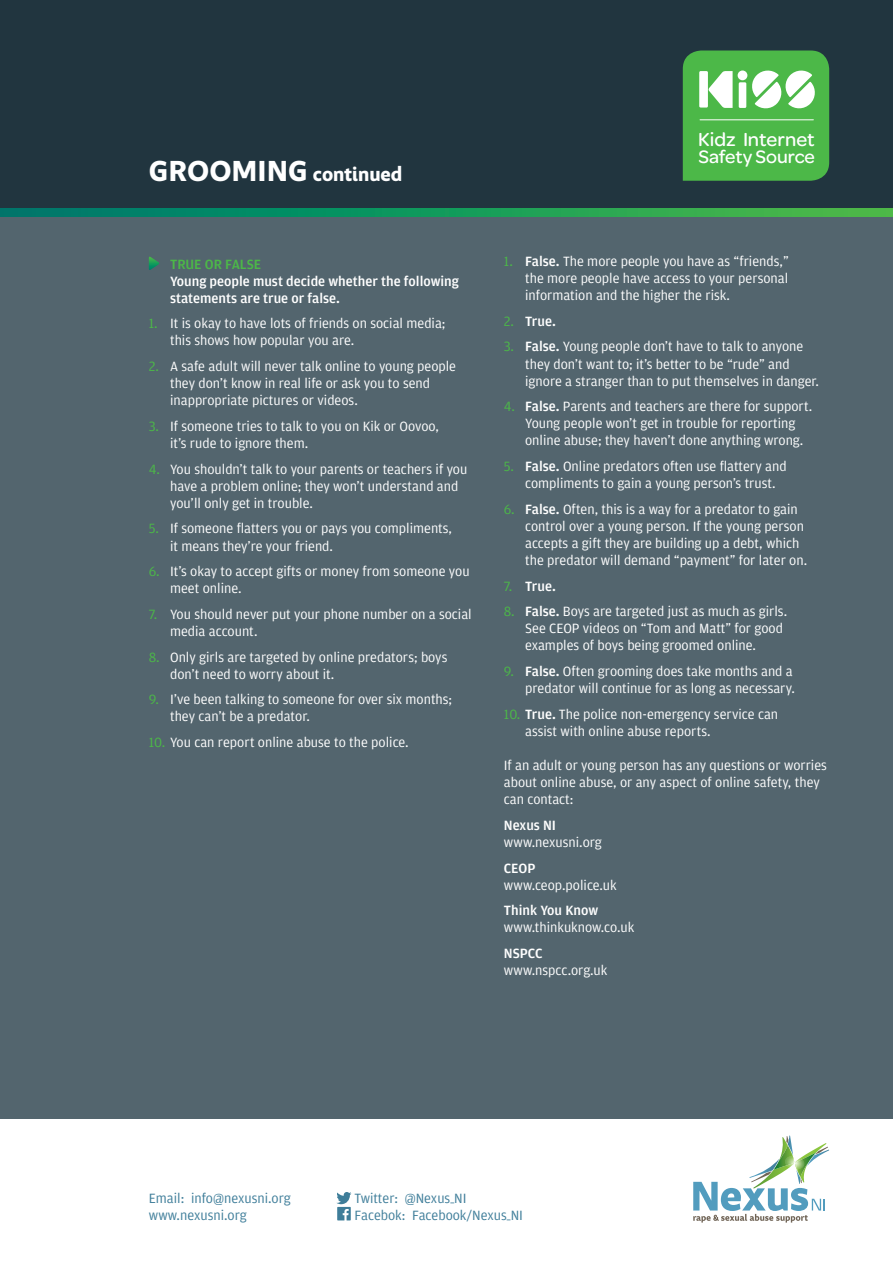
<style>
.page{position:relative;width:893px;height:1263px;background:#fff}
.page>*{position:absolute;margin:0;border:0;box-sizing:border-box;transform-origin:0 0}
.t1{font:500 20.1px "Omnes";color:#fff}
.t2{font:700 19.5px "Obliqua ITC Std";color:#fff}
.t3{font:500 19.2px "Omnes";letter-spacing:-.005em;color:#fff}
.bullets{font:14.25px/17.1px "Amplitude";color:#fff}
.sub_head{font:14.25px/17.1px "Amplitude";color:#fff}
.body{font:14.25px/17.1px "Amplitude";color:#fff}
.t4{font:14.25px "Amplitude";color:#3e7d99}
.sub_head-2{font:500 14.25px/17.1px "Amplitude";color:#fff}
.bullets-2{font:500 14.25px "Amplitude";color:#fff}
.s1{font-size:29.85px}
.s2{color:#4cb848}
.s3{font-weight:500}
.s4{font-weight:400;color:#4cb848}
</style>
<div class="page">
<div style="left:0;top:0;width:893px;height:208px;background:#21353f"></div>
<div style="left:0;top:213px;width:893px;height:905px;background:#53656e"></div>
<svg style="left:693px;top:1135px;width:136px;height:87px"></svg>
<svg style="left:0;top:208px;width:893px;height:9px;background:#1b9a5a"></svg>
<svg style="left:149px;top:257px;width:10px;height:13px"></svg>
<svg style="left:336px;top:1192px;width:15px;height:28px"></svg>
<svg style="left:683px;top:51px;width:146px;height:130px;background:#66c163"></svg>
<hr style="left:700px;top:119px;width:113px;height:1px;background:#fff">
<p class="t2" style="left:149px;top:163px;width:255px"><span class="s1">GROOMING</span> continued</p>
<p class="sub_head-2" style="left:170px;top:255px;width:290px"><span class="s2">TRUE OR FALSE<br></span>Young people must decide whether the following statements are true or false.</p>
<p class="sub_head" style="left:170px;top:315px;width:277px;text-indent:-21px"><span class="s2">1.</span> It is okay to have lots of friends on social media; this shows how popular you are.</p>
<p class="sub_head" style="left:170px;top:358px;width:288px;text-indent:-21px"><span class="s2">2.</span> A safe adult will never talk online to young people they don’t know in real life or ask you to send inappropriate pictures or videos.</p>
<p class="sub_head" style="left:170px;top:418px;width:270px;text-indent:-21px"><span class="s2">3.</span> If someone tries to talk to you on Kik or Oovoo, it’s rude to ignore them.</p>
<p class="sub_head" style="left:170px;top:460px;width:299px;text-indent:-21px"><span class="s2">4.</span> You shouldn’t talk to your parents or teachers if you have a problem online; they won’t understand and you’ll only get in trouble.</p>
<p class="sub_head" style="left:170px;top:520px;width:283px;text-indent:-21px"><span class="s2">5.</span> If someone flatters you or pays you compliments, it means they’re your friend.</p>
<p class="sub_head" style="left:170px;top:563px;width:301px;text-indent:-21px"><span class="s2">6.</span> It’s okay to accept gifts or money from someone you meet online.</p>
<p class="sub_head" style="left:170px;top:606px;width:303px;text-indent:-21px"><span class="s2">7.</span> You should never put your phone number on a social media account.</p>
<p class="sub_head" style="left:170px;top:648px;width:279px;text-indent:-21px"><span class="s2">8.</span> Only girls are targeted by online predators; boys don’t need to worry about it.</p>
<p class="sub_head" style="left:170px;top:691px;width:284px;text-indent:-21px"><span class="s2">9.</span> I’ve been talking to someone for over six months; they can’t be a predator.</p>
<p class="sub_head" style="left:149px;top:734px;width:261px"><span class="s2">10.</span> You can report online abuse to the police.</p>
<p class="t1" style="left:698px;top:128px;width:118px">Kidz Internet</p>
<p class="t3" style="left:698px;top:146px;width:118px">Safety Source</p>
<p class="bullets" style="left:525px;top:253px;width:265px;text-align:justify;text-indent:-21px"><span class="s2">1.</span> <span class="s3">False.</span> The more people you have as “friends,” the more people have access to your personal information and the higher the risk.</p>
<p class="bullets-2" style="left:504px;top:313px;width:53px"><span class="s4">2.</span> True.</p>
<p class="bullets" style="left:525px;top:338px;width:295px;text-indent:-21px"><span class="s2">3.</span> <span class="s3">False.</span> Young people don’t have to talk to anyone they don’t want to; it’s better to be “rude” and ignore a stranger than to put themselves in danger.</p>
<p class="bullets" style="left:525px;top:398px;width:289px;text-indent:-21px"><span class="s2">4.</span> <span class="s3">False.</span> Parents and teachers are there for support.<br>Young people won’t get in trouble for reporting online abuse; they haven’t done anything wrong.</p>
<p class="bullets" style="left:525px;top:458px;width:263px;text-indent:-21px"><span class="s2">5.</span> <span class="s3">False.</span> Online predators often use flattery and compliments to gain a young person’s trust.</p>
<p class="bullets" style="left:525px;top:501px;width:284px;text-indent:-21px"><span class="s2">6.</span> <span class="s3">False.</span> Often, this is a way for a predator to gain control over a young person. If the young person accepts a gift they are building up a debt, which the predator will demand “payment” for later on.</p>
<p class="bullets-2" style="left:504px;top:578px;width:53px"><span class="s4">7.</span> True.</p>
<p class="bullets" style="left:525px;top:603px;width:264px;text-indent:-21px"><span class="s2">8.</span> <span class="s3">False.</span> Boys are targeted just as much as girls.<br>See CEOP videos on “Tom and Matt” for good examples of boys being groomed online.</p>
<p class="bullets" style="left:504px;top:663px;width:292px;text-align:right"><span class="s2">9.</span> <span class="s3">False.</span> Often grooming does take months and a predator will continue for as long as necessary.</p>
<p class="bullets" style="left:525px;top:706px;width:255px;text-indent:-21px"><span class="s2">10.</span> <span class="s3">True.</span> The police non-emergency service can assist with online abuse reports.</p>
<p class="body" style="left:504px;top:757px;width:325px">If an adult or young person has any questions or worries about online abuse, or any aspect of online safety, they can contact:</p>
<p class="body" style="left:504px;top:817px;width:99px"><span class="s3">Nexus NI </span>www.nexusni.org</p>
<p class="body" style="left:504px;top:859px;width:114px"><span class="s3">CEOP </span>www.ceop.police.uk</p>
<p class="body" style="left:504px;top:902px;width:132px"><span class="s3">Think You Know </span>www.thinkuknow.co.uk</p>
<p class="body" style="left:504px;top:945px;width:105px"><span class="s3">NSPCC </span>www.nspcc.org.uk</p>
<p class="t4" style="left:149px;top:1191px;width:143px">Email: info@nexusni.org</p>
<p class="t4" style="left:149px;top:1208px;width:99px">www.nexusni.org</p>
<p class="t4" style="left:355px;top:1191px;width:113px">Twitter: @Nexus_NI</p>
<p class="t4" style="left:355px;top:1208px;width:170px">Facebok: Facebook/Nexus_NI</p>
</div>
